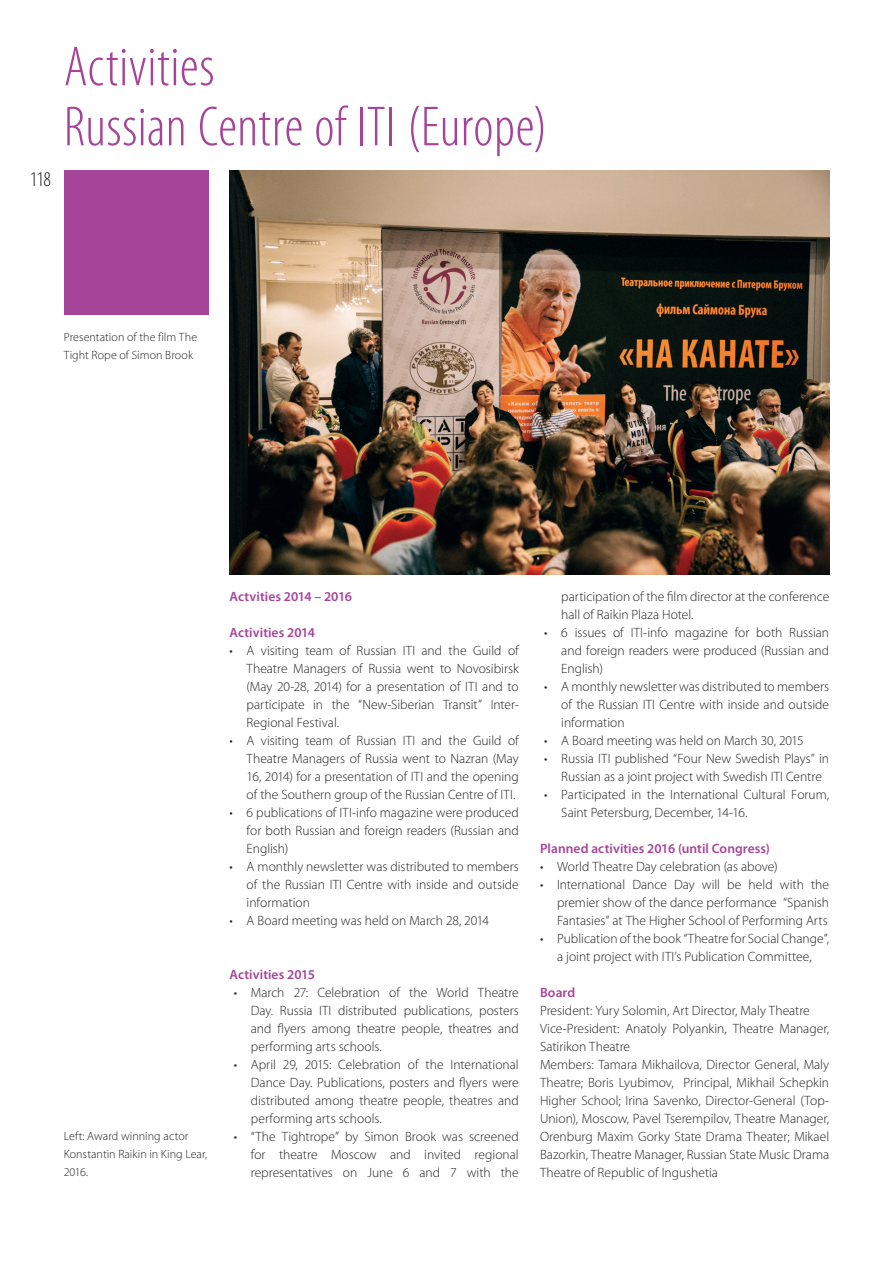
<style>
.page{position:relative;width:893px;height:1263px;background:#fff}
.page>*{position:absolute;margin:0;border:0;box-sizing:border-box;transform-origin:0 0}
.Titel_Ganz_Gross{font:300 condensed 57px "Myriad Pro";letter-spacing:.005em;color:#a54499}
.t1{font:300 condensed 21px "Myriad Pro";color:#231f20}
.t2{font:300 13.5px/18px "Myriad Pro";color:#231f20;text-align:justify}
.t3{font:600 13.5px "Myriad Pro";letter-spacing:.005em;color:#a54499}
.Body_Text{font:300 12px/18px "Myriad Pro";letter-spacing:.005em;color:#231f20}
</style>
<div class="page">
<div style="left:64px;top:170px;width:144px;height:145px;background:#a54499"></div>
<img style="left:230px;top:170px;width:599px;height:404px">
<h2 class="t1" style="left:30px;top:166px;width:23px">118</h2>
<p class="Titel_Ganz_Gross" style="left:64px;top:33px;width:152px">Activities</p>
<p class="Titel_Ganz_Gross" style="left:64px;top:93px;width:485px">Russian Centre of ITI (Europe)</p>
<p class="Body_Text" style="left:64px;top:328px;width:135px">Presentation of the film The<br>Tight Rope of Simon Brook</p>
<p class="Body_Text" style="left:64px;top:1127px;width:145px">Left: Award winning actor<br>Konstantin Raikin in King Lear,<br>2016.</p>
<p class="t3" style="left:230px;top:588px;width:124px">Actvities 2014 – 2016</p>
<p class="t3" style="left:230px;top:624px;width:87px">Activities 2014</p>
<p class="t2" style="left:247px;top:642px;width:274px;text-indent:-17px">• A visiting team of Russian ITI and the Guild of Theatre Managers of Russia went to Novosibirsk (May 20-28, 2014) for a presentation of ITI and to participate in the “New-Siberian Transit” Inter-Regional Festival.</p>
<p class="t2" style="left:247px;top:732px;width:274px;text-indent:-17px">• A visiting team of Russian ITI and the Guild of Theatre Managers of Russia went to Nazran (May 16, 2014) for a presentation of ITI and the opening of the Southern group of the Russian Centre of ITI.</p>
<p class="t2" style="left:247px;top:804px;width:274px;text-indent:-17px">• 6 publications of ITI-info magazine were produced for both Russian and foreign readers (Russian and English)</p>
<p class="t2" style="left:247px;top:858px;width:274px;text-indent:-17px">• A monthly newsletter was distributed to members of the Russian ITI Centre with inside and outside information</p>
<p class="t2" style="left:230px;top:912px;width:261px">• A Board meeting was held on March 28, 2014</p>
<p class="t3" style="left:230px;top:966px;width:87px">Activities 2015</p>
<p class="t2" style="left:251px;top:984px;width:269px;text-indent:-17px">• March 27: Celebration of the World Theatre Day. Russia ITI distributed publications, posters and flyers among theatre people, theatres and performing arts schools.</p>
<p class="t2" style="left:251px;top:1056px;width:269px;text-indent:-17px">• April 29, 2015: Celebration of the International Dance Day. Publications, posters and flyers were distributed among theatre people, theatres and performing arts schools.</p>
<p class="t2" style="left:251px;top:1128px;width:269px;text-indent:-17px">• “The Tightrope” by Simon Brook was screened for theatre Moscow and invited regional representatives on June 6 and 7 with the</p>
<p class="t2" style="left:561px;top:588px;width:269px">participation of the film director at the conference hall of Raikin Plaza Hotel.</p>
<p class="t2" style="left:561px;top:624px;width:269px;text-indent:-17px">• 6 issues of ITI-info magazine for both Russian and foreign readers were produced (Russian and English)</p>
<p class="t2" style="left:561px;top:678px;width:269px;text-indent:-17px">• A monthly newsletter was distributed to members of the Russian ITI Centre with inside and outside information</p>
<p class="t2" style="left:544px;top:732px;width:261px">• A Board meeting was held on March 30, 2015</p>
<p class="t2" style="left:561px;top:750px;width:269px;text-indent:-17px">• Russia ITI published “Four New Swedish Plays” in<br>Russian as a joint project with Swedish ITI Centre</p>
<p class="t2" style="left:561px;top:786px;width:269px;text-indent:-17px">• Participated in the International Cultural Forum,<br>Saint Petersburg, December, 14-16.</p>
<p class="t3" style="left:540px;top:840px;width:231px">Planned activities 2016 (until Congress)</p>
<p class="t2" style="left:540px;top:858px;width:239px">• World Theatre Day celebration (as above)</p>
<p class="t2" style="left:557px;top:876px;width:274px;text-indent:-17px">• International Dance Day will be held with the premier show of the dance performance “Spanish Fantasies” at The Higher School of Performing Arts</p>
<p class="t2" style="left:540px;top:930px;width:291px;text-align:center">• Publication of the book “Theatre for Social Change”, a joint project with ITI’s Publication Committee,</p>
<p class="t3" style="left:540px;top:984px;width:37px">Board</p>
<p class="t2" style="left:540px;top:1002px;width:271px">President: Yury Solomin, Art Director, Maly Theatre</p>
<p class="t2" style="left:540px;top:1020px;width:291px">Vice-President: Anatoly Polyankin, Theatre Manager,<br>Satirikon Theatre</p>
<p class="t2" style="left:540px;top:1056px;width:291px">Members: Tamara Mikhailova, Director General, Maly Theatre; Boris Lyubimov, Principal, Mikhail Schepkin Higher School; Irina Savenko, Director-General (Top-Union), Moscow, Pavel Tserempilov, Theatre Manager, Orenburg Maxim Gorky State Drama Theater; Mikael Bazorkin, Theatre Manager, Russian State Music Drama Theatre of Republic of Ingushetia</p>
</div>
